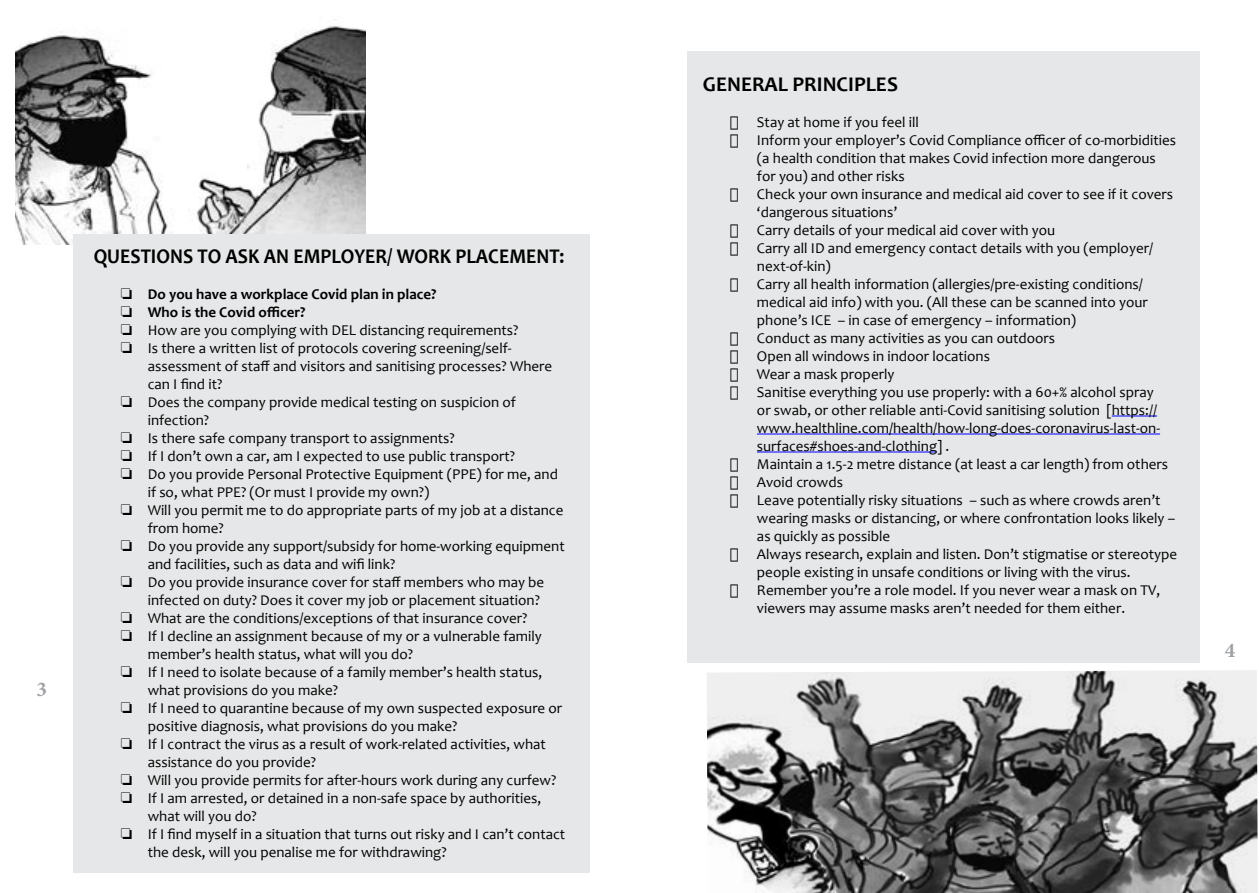
<style>
.page{position:relative;width:1259px;height:893px;background:#fff}
.page>*{position:absolute;margin:0;border:0;box-sizing:border-box;transform-origin:0 0}
.t1{font:700 21px "Candara";color:#000;scale:.93 1}
.t2{font:700 21px "Candara";color:#000}
.t3{font:700 21px "Minion Pro";color:#9fa1a4}
.t4{font:15px/18px "Candara";color:#000}
.t5{font:700 15px "Candara";color:#000}
</style>
<div class="page">
<img style="left:15px;top:26px;width:350px;height:218px">
<div style="left:687px;top:51px;width:512px;height:611px;background:#e6e7e8"></div>
<div style="left:73px;top:234px;width:517px;height:639px;background:#e6e7e8"></div>
<hr style="left:1111px;top:416px;width:46px;height:1px;background:#00f">
<hr style="left:757px;top:434px;width:403px;height:1px;background:#00f">
<hr style="left:757px;top:452px;width:180px;height:1px;background:#00f">
<img style="left:707px;top:670px;width:550px;height:223px">
<h1 class="t3" style="left:36px;top:675px;width:12px">3</h1>
<h1 class="t1" style="left:94px;top:243px;width:507px">QUESTIONS TO ASK AN EMPLOYER/ WORK PLACEMENT:</h1>
<p class="t5" style="left:121px;top:285px;width:317px">□ Do you have a workplace Covid plan in place?</p>
<p class="t5" style="left:121px;top:303px;width:186px">□ Who is the Covid officer?</p>
<p class="t4" style="left:121px;top:321px;width:399px">□ How are you complying with DEL distancing requirements?</p>
<p class="t4" style="left:148px;top:339px;width:406px;text-indent:-27px">□ Is there a written list of protocols covering screening/self&shy;assessment of staff and visitors and sanitising processes? Where can I find it?</p>
<p class="t4" style="left:148px;top:393px;width:370px;text-indent:-27px">□ Does the company provide medical testing on suspicion of infection?</p>
<p class="t4" style="left:121px;top:429px;width:336px">□ Is there safe company transport to assignments?</p>
<p class="t4" style="left:121px;top:447px;width:396px">□ If I don’t own a car, am I expected to use public transport?</p>
<p class="t4" style="left:148px;top:465px;width:412px;text-indent:-27px">□ Do you provide Personal Protective Equipment (PPE) for me, and if so, what PPE? (Or must I provide my own?)</p>
<p class="t4" style="left:148px;top:501px;width:417px;text-indent:-27px">□ Will you permit me to do appropriate parts of my job at a distance from home?</p>
<p class="t4" style="left:148px;top:537px;width:418px;text-indent:-27px">□ Do you provide any support/subsidy for home-working equipment and facilities, such as data and wifi link?</p>
<p class="t4" style="left:121px;top:573px;width:425px;text-align:right">□ Do you provide insurance cover for staff members who may be infected on duty? Does it cover my job or placement situation?</p>
<p class="t4" style="left:121px;top:609px;width:408px">□ What are the conditions/exceptions of that insurance cover?</p>
<p class="t4" style="left:148px;top:627px;width:395px;text-indent:-27px">□ If I decline an assignment because of my or a vulnerable family member’s health status, what will you do?</p>
<p class="t4" style="left:148px;top:663px;width:396px;text-indent:-27px">□ If I need to isolate because of a family member’s health status, what provisions do you make?</p>
<p class="t4" style="left:148px;top:699px;width:416px;text-indent:-27px">□ If I need to quarantine because of my own suspected exposure or positive diagnosis, what provisions do you make?</p>
<p class="t4" style="left:148px;top:735px;width:400px;text-indent:-27px">□ If I contract the virus as a result of work-related activities, what assistance do you provide?</p>
<p class="t4" style="left:121px;top:771px;width:437px">□ Will you provide permits for after-hours work during any curfew?</p>
<p class="t4" style="left:148px;top:789px;width:395px;text-indent:-27px">□ If I am arrested, or detained in a non-safe space by authorities, what will you do?</p>
<p class="t4" style="left:148px;top:825px;width:419px;text-indent:-27px">□ If I find myself in a situation that turns out risky and I can’t contact the desk, will you penalise me for withdrawing?</p>
<h1 class="t2" style="left:703px;top:71px;width:197px">GENERAL PRINCIPLES</h1>
<p class="t4" style="left:730px;top:113px;width:190px">• Stay at home if you feel ill</p>
<p class="t4" style="left:757px;top:131px;width:420px;text-indent:-27px">• Inform your employer’s Covid Compliance officer of co-morbidities (a health condition that makes Covid infection more dangerous for you) and other risks</p>
<p class="t4" style="left:757px;top:185px;width:418px;text-indent:-27px">• Check your own insurance and medical aid cover to see if it covers ‘dangerous situations’</p>
<p class="t4" style="left:730px;top:221px;width:327px">• Carry details of your medical aid cover with you</p>
<p class="t4" style="left:757px;top:239px;width:397px;text-indent:-27px">• Carry all ID and emergency contact details with you (employer/ next-of-kin)</p>
<p class="t4" style="left:757px;top:275px;width:392px;text-indent:-27px">• Carry all health information (allergies/pre-existing conditions/ medical aid info) with you. (All these can be scanned into your phone’s ICE – in case of emergency – information)</p>
<p class="t4" style="left:730px;top:329px;width:327px">• Conduct as many activities as you can outdoors</p>
<p class="t4" style="left:730px;top:347px;width:261px">• Open all windows in indoor locations</p>
<p class="t4" style="left:730px;top:365px;width:166px">• Wear a mask properly</p>
<p class="t4" style="left:757px;top:383px;width:405px;text-indent:-27px">• Sanitise everything you use properly: with a 60+% alcohol spray or swab, or other reliable anti-Covid sanitising solution [https:// www.healthline.com/health/how-long-does-coronavirus-last-on&shy;surfaces#shoes-and-clothing] .</p>
<p class="t4" style="left:730px;top:455px;width:439px">• Maintain a 1.5-2 metre distance (at least a car length) from others</p>
<p class="t4" style="left:730px;top:473px;width:114px">• Avoid crowds</p>
<p class="t4" style="left:757px;top:491px;width:420px;text-indent:-27px">• Leave potentially risky situations – such as where crowds aren’t wearing masks or distancing, or where confrontation looks likely – as quickly as possible</p>
<p class="t4" style="left:757px;top:545px;width:422px;text-indent:-27px">• Always research, explain and listen. Don’t stigmatise or stereotype people existing in unsafe conditions or living with the virus.</p>
<p class="t4" style="left:730px;top:581px;width:432px;text-align:center">• Remember you’re a role model. If you never wear a mask on TV, viewers may assume masks aren’t needed for them either.</p>
<h1 class="t3" style="left:1224px;top:636px;width:12px">4</h1>
</div>
